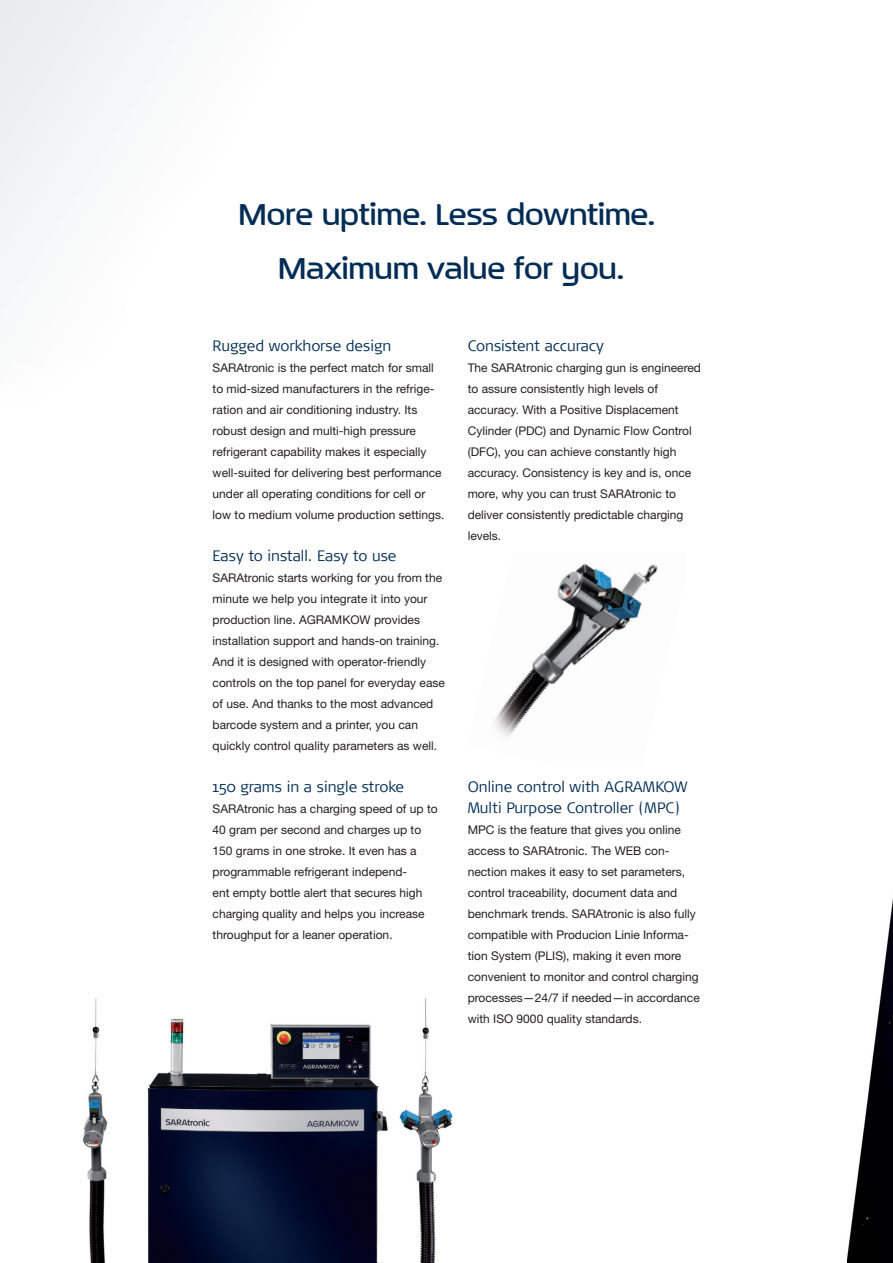
<style>
.page{position:relative;width:893px;height:1263px;background:#fff}
.page>*{position:absolute;margin:0;border:0;box-sizing:border-box;transform-origin:0 0}
.t1{font:500 40.5px "September";letter-spacing:-.005em;color:#002c55}
.t2{font:300 15px/21px "Signa Normal";color:#002c55}
.t3{font:12px/21px "Helvetica Neue LT Std";color:#231f20}
</style>
<div class="page">
<img style="left:83px;top:998px;width:370px;height:265px">
<img style="left:847px;top:897px;width:46px;height:366px">
<img style="left:494px;top:563px;width:164px;height:174px">
<p class="t1" style="left:238px;top:192px;width:418px">More uptime. Less downtime.</p>
<p class="t1" style="left:278px;top:246px;width:348px">Maximum value for you.</p>
<p class="t2" style="left:213px;top:335px;width:180px">Rugged workhorse design</p>
<p class="t3" style="left:213px;top:357px;width:233px">SARAtronic is the perfect match for small to mid-sized manufacturers in the refrige&shy;ration and air conditioning industry. Its robust design and multi-high pressure refrigerant capability makes it especially well-suited for delivering best performance under all operating conditions for cell or low to medium volume production settings.</p>
<p class="t2" style="left:213px;top:545px;width:185px">Easy to install. Easy to use</p>
<p class="t3" style="left:213px;top:567px;width:234px">SARAtronic starts working for you from the minute we help you integrate it into your production line. AGRAMKOW provides installation support and hands-on training.<br>And it is designed with operator-friendly controls on the top panel for everyday ease of use. And thanks to the most advanced barcode system and a printer, you can quickly control quality parameters as well.</p>
<p class="t2" style="left:213px;top:776px;width:193px">150 grams in a single stroke</p>
<p class="t3" style="left:213px;top:798px;width:227px">SARAtronic has a charging speed of up to 40 gram per second and charges up to 150 grams in one stroke. It even has a programmable refrigerant independ-<br>ent empty bottle alert that secures high charging quality and helps you increase throughput for a leaner operation.</p>
<p class="t2" style="left:468px;top:335px;width:137px">Consistent accuracy</p>
<p class="t3" style="left:468px;top:357px;width:235px">The SARAtronic charging gun is engineered to assure consistently high levels of accuracy. With a Positive Displacement Cylinder (PDC) and Dynamic Flow Control (DFC), you can achieve constantly high accuracy. Consistency is key and is, once more, why you can trust SARAtronic to deliver consistently predictable charging levels.</p>
<p class="t2" style="left:468px;top:776px;width:221px">Online control with AGRAMKOW<br>Multi Purpose Controller (MPC)</p>
<p class="t3" style="left:468px;top:819px;width:234px">MPC is the feature that gives you online access to SARAtronic. The WEB con&shy;nection makes it easy to set parameters, control traceability, document data and benchmark trends. SARAtronic is also fully compatible with Producion Linie Informa&shy;tion System (PLIS), making it even more convenient to monitor and control charging processes—24/7 if needed—in accordance with ISO 9000 quality standards.</p>
</div>
